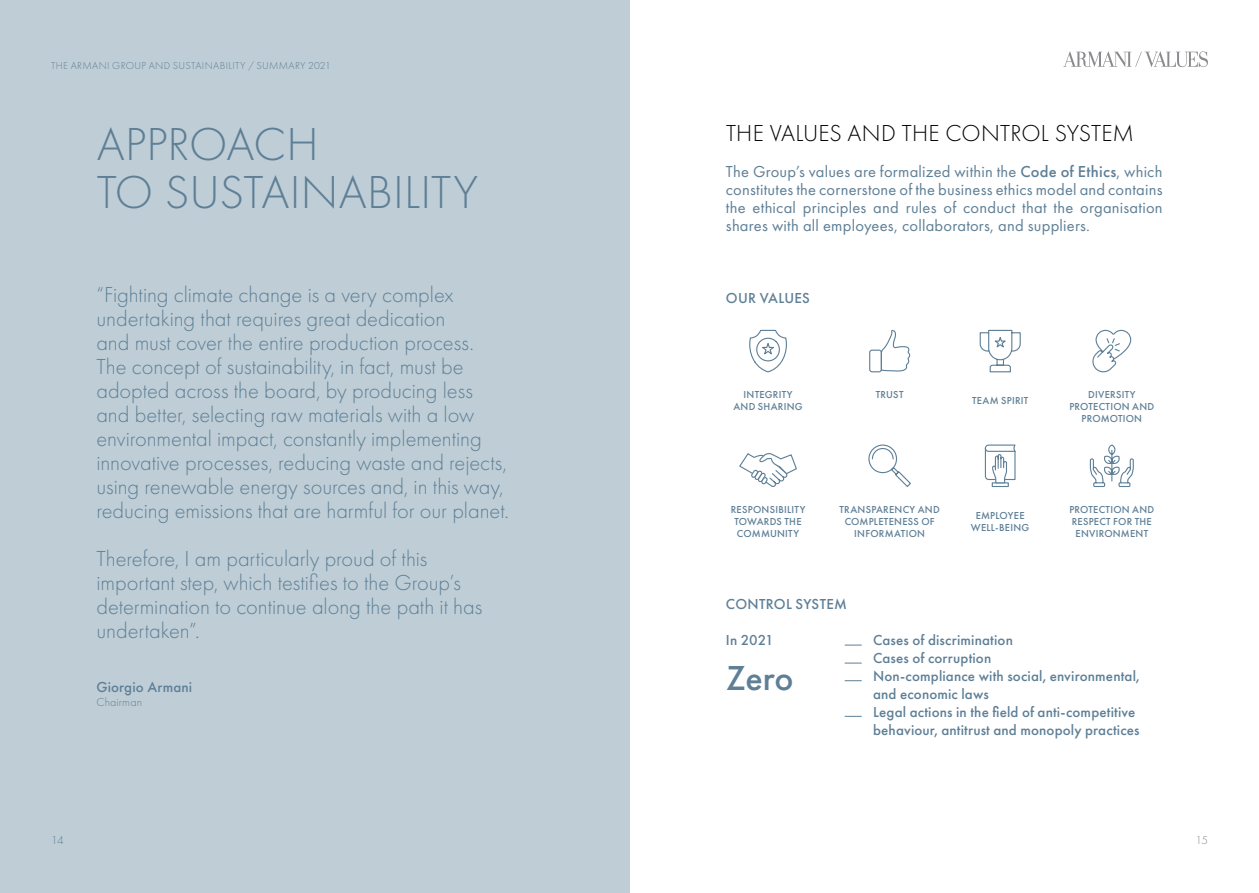
<style>
.page{position:relative;width:1259px;height:893px;background:#fff}
.page>*{position:absolute;margin:0;border:0;box-sizing:border-box;transform-origin:0 0}
.t1{font:300 48px/48px "Futura PT";letter-spacing:.005em;color:#5e7f96}
.t2{font:500 36px "Futura PT";color:#5e7f96}
.t3{font:300 24px "Futura PT";letter-spacing:.01em;color:#000}
.t4{font:300 22.5px/24px "Futura PT";letter-spacing:-.005em;color:#5e7f96}
.t5{font:16.5px/18px "Futura PT";letter-spacing:.015em;color:#5e7f96;text-align:justify}
.t6{font:500 15px/18px "Futura PT";letter-spacing:.01em;color:#5e7f96}
.t7{font:300 12px "Futura PT";letter-spacing:.015em;color:#5e7f96}
.t8{font:300 12px "Futura PT";color:#898a8d}
.t9{font:500 10.5px/12px "Futura PT";letter-spacing:.025em;color:#5e7f96;text-align:center}
.t10{font:300 10.5px "Futura PT";letter-spacing:.035em;color:#5e7f96}
.s1{font-weight:500}
</style>
<div class="page">
<div style="left:0;top:0;width:629px;height:893px;background:#bfced6"></div>
<svg style="left:868px;top:444px;width:43px;height:43px"></svg>
<svg style="left:739px;top:453px;width:58px;height:34px"></svg>
<svg style="left:1089px;top:444px;width:45px;height:43px"></svg>
<svg style="left:979px;top:329px;width:42px;height:44px"></svg>
<svg style="left:1092px;top:329px;width:39px;height:44px"></svg>
<svg style="left:984px;top:444px;width:32px;height:43px"></svg>
<svg style="left:749px;top:329px;width:38px;height:44px"></svg>
<svg style="left:869px;top:329px;width:42px;height:44px"></svg>
<svg style="left:844px;top:663px;width:17px;height:1px"></svg>
<svg style="left:844px;top:645px;width:17px;height:1px"></svg>
<svg style="left:844px;top:680px;width:17px;height:1px"></svg>
<svg style="left:844px;top:716px;width:17px;height:1px"></svg>
<svg style="left:1063px;top:51px;width:145px;height:16px"></svg>
<p class="t10" style="left:51px;top:59px;width:281px">THE ARMANI GROUP AND SUSTAINABILITY / SUMMARY 2021</p>
<h1 class="t1" style="left:97px;top:120px;width:383px">APPROACH<br>TO SUSTAINABILITY</h1>
<p class="t4" style="left:96px;top:283px;width:414px">“Fighting climate change is a very complex undertaking that requires great dedication<br>and must cover the entire production process.<br>The concept of sustainability, in fact, must be adopted across the board, by producing less and better, selecting raw materials with a low environmental impact, constantly implementing innovative processes, reducing waste and rejects, using renewable energy sources and, in this way, reducing emissions that are harmful for our planet.</p>
<p class="t4" style="left:96px;top:547px;width:387px">Therefore, I am particularly proud of this important step, which testifies to the Group’s determination to continue along the path it has undertaken”.</p>
<p class="t6" style="left:96px;top:678px;width:97px">Giorgio Armani</p>
<p class="t7" style="left:96px;top:695px;width:47px">Chairman</p>
<p class="t7" style="left:51px;top:833px;width:14px">14</p>
<p class="t3" style="left:726px;top:120px;width:409px">THE VALUES AND THE CONTROL SYSTEM</p>
<p class="t5" style="left:726px;top:162px;width:438px">The Group’s values are formalized within the <span class="s1">Code of Ethics</span>, which constitutes the cornerstone of the business ethics model and contains the ethical principles and rules of conduct that the organisation shares with all employees, collaborators, and suppliers.</p>
<p class="t6" style="left:726px;top:289px;width:86px">OUR VALUES</p>
<p class="t9" style="left:733px;top:389px;width:71px">INTEGRITY<br>AND SHARING</p>
<p class="t9" style="left:1069px;top:389px;width:86px">DIVERSITY<br>PROTECTION AND<br>PROMOTION</p>
<p class="t9" style="left:876px;top:389px;width:29px">TRUST</p>
<p class="t9" style="left:972px;top:395px;width:58px">TEAM SPIRIT</p>
<p class="t9" style="left:731px;top:504px;width:76px">RESPONSIBILITY<br>TOWARDS THE<br>COMMUNITY</p>
<p class="t9" style="left:839px;top:504px;width:102px">TRANSPARENCY AND<br>COMPLETENESS OF<br>INFORMATION</p>
<p class="t6" style="left:726px;top:595px;width:122px">CONTROL SYSTEM</p>
<p class="t9" style="left:971px;top:510px;width:60px">EMPLOYEE<br>WELL-BEING</p>
<p class="t9" style="left:1069px;top:504px;width:86px">PROTECTION AND<br>RESPECT FOR THE<br>ENVIRONMENT</p>
<p class="t6" style="left:726px;top:631px;width:49px">In 2021</p>
<h2 class="t2" style="left:726px;top:656px;width:69px">Zero</h2>
<p class="t6" style="left:873px;top:631px;width:268px">Cases of discrimination<br>Cases of corruption<br>Non-compliance with social, environmental, and economic laws<br>Legal actions in the field of anti-competitive behaviour, antitrust and monopoly practices</p>
<p class="t8" style="left:1195px;top:833px;width:14px">15</p>
</div>
